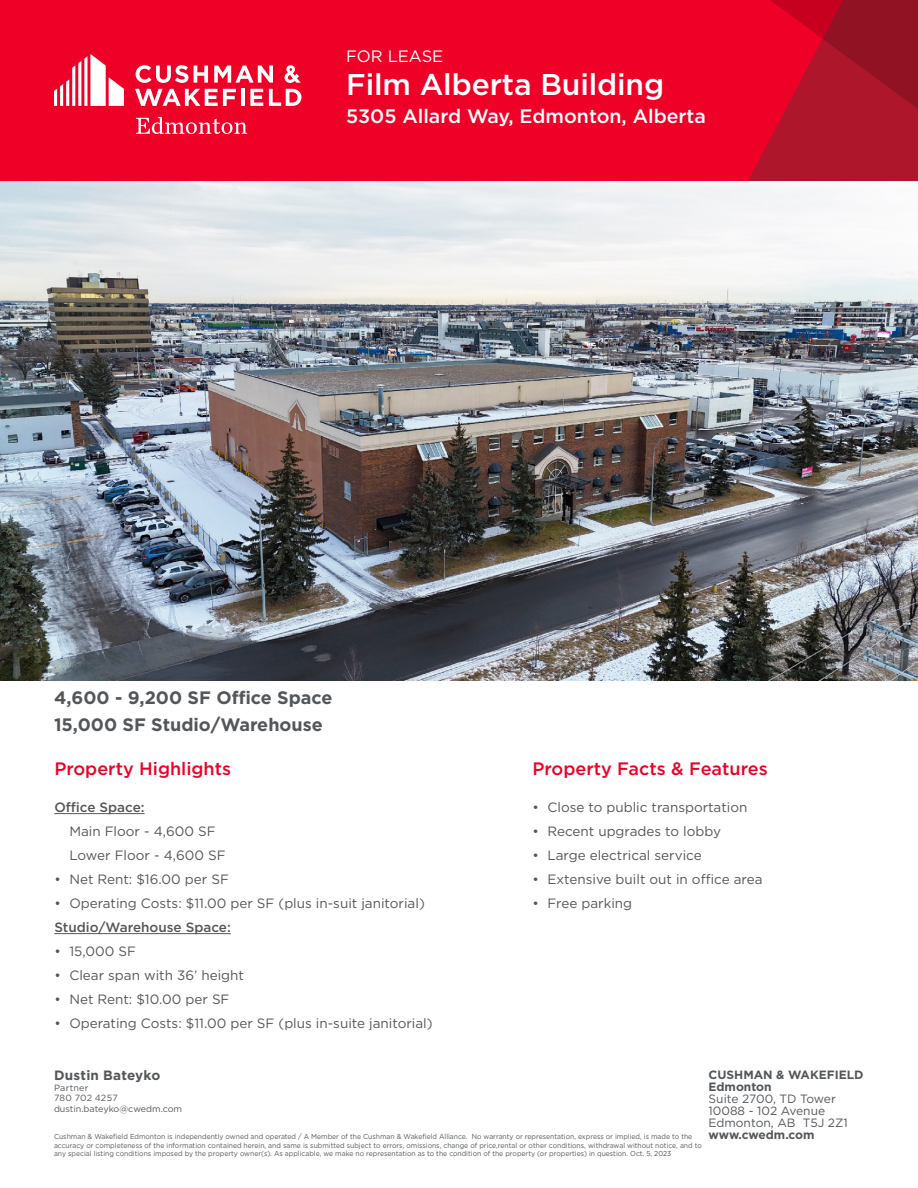
<style>
.page{position:relative;width:918px;height:1188px;background:#fff}
.page>*{position:absolute;margin:0;border:0;box-sizing:border-box;transform-origin:0 0}
.t1{font:500 30px "Gotham";letter-spacing:-.005em;color:#fff}
.t2{font:500 19.5px "Gotham";color:#fff}
.Subheading_-_gray{font:700 18px "Gotham";color:#54575a}
.Section_Head_-_red{font:500 18px "Gotham";color:#ef0027}
.t3{font:16.5px "Gotham";color:#fff}
.BR_Content_11pt_Red_bullets{font:13.5px "Gotham";color:#54575a}
.BR_Content_11pt_Red_bullets-2{font:500 13.5px "Gotham";color:#54575a}
.t4{font:700 13.5px "Gotham";letter-spacing:.015em;color:#54575a}
.t5{font:12px/12px "Gotham";color:#54575a}
.t6{font:700 12px/12px "Gotham";color:#54575a}
.t7{font:9px/10.8px "Gotham";color:#54575a}
.t8{font:7.2px/8.7px "Gotham";color:#54575a;scale:.95 1}
</style>
<div class="page">
<img style="left:0;top:181px;width:918px;height:499px">
<hr style="left:54px;top:813px;width:91px;height:1px;background:#54575a">
<hr style="left:54px;top:933px;width:177px;height:1px;background:#54575a">
<div style="left:0;top:0;width:918px;height:181px;background:#ef0027"></div>
<svg style="left:748px;top:0;width:170px;height:181px"></svg>
<svg style="left:54px;top:54px;width:70px;height:52px"></svg>
<svg style="left:194px;top:66px;width:14px;height:17px"></svg>
<hr style="left:241px;top:89px;width:4px;height:17px;background:#fff">
<svg style="left:250px;top:89px;width:13px;height:17px"></svg>
<svg style="left:269px;top:89px;width:33px;height:17px"></svg>
<svg style="left:136px;top:65px;width:52px;height:18px"></svg>
<svg style="left:214px;top:66px;width:59px;height:17px"></svg>
<svg style="left:135px;top:89px;width:101px;height:17px"></svg>
<svg style="left:284px;top:65px;width:17px;height:18px"></svg>
<svg style="left:136px;top:117px;width:111px;height:17px"></svg>
<h3 class="t3" style="left:346px;top:45px;width:99px">FOR LEASE</h3>
<h1 class="t1" style="left:346px;top:65px;width:320px">Film Alberta Building</h1>
<h2 class="t2" style="left:346px;top:104px;width:361px">5305 Allard Way, Edmonton, Alberta</h2>
<p class="Subheading_-_gray" style="left:54px;top:686px;width:280px">4,600 - 9,200 SF Office Space</p>
<p class="Subheading_-_gray" style="left:54px;top:713px;width:270px">15,000 SF Studio/Warehouse</p>
<p class="Section_Head_-_red" style="left:54px;top:757px;width:178px">Property Highlights</p>
<p class="BR_Content_11pt_Red_bullets-2" style="left:54px;top:799px;width:92px">Office Space:</p>
<p class="BR_Content_11pt_Red_bullets" style="left:69px;top:823px;width:148px">Main Floor - 4,600 SF</p>
<p class="BR_Content_11pt_Red_bullets" style="left:69px;top:847px;width:158px">Lower Floor - 4,600 SF</p>
<p class="BR_Content_11pt_Red_bullets" style="left:54px;top:871px;width:176px">• Net Rent: $16.00 per SF</p>
<p class="BR_Content_11pt_Red_bullets" style="left:54px;top:895px;width:372px">• Operating Costs: $11.00 per SF (plus in-suit janitorial)</p>
<p class="BR_Content_11pt_Red_bullets-2" style="left:54px;top:919px;width:178px">Studio/Warehouse Space:</p>
<p class="BR_Content_11pt_Red_bullets" style="left:54px;top:943px;width:83px">• 15,000 SF</p>
<p class="BR_Content_11pt_Red_bullets" style="left:54px;top:967px;width:191px">• Clear span with 36’ height</p>
<p class="BR_Content_11pt_Red_bullets" style="left:54px;top:991px;width:177px">• Net Rent: $10.00 per SF</p>
<p class="BR_Content_11pt_Red_bullets" style="left:54px;top:1015px;width:380px">• Operating Costs: $11.00 per SF (plus in-suite janitorial)</p>
<p class="Section_Head_-_red" style="left:532px;top:757px;width:237px">Property Facts &amp; Features</p>
<p class="BR_Content_11pt_Red_bullets" style="left:532px;top:799px;width:217px">• Close to public transportation</p>
<p class="BR_Content_11pt_Red_bullets" style="left:532px;top:823px;width:190px">• Recent upgrades to lobby</p>
<p class="BR_Content_11pt_Red_bullets" style="left:532px;top:847px;width:171px">• Large electrical service</p>
<p class="BR_Content_11pt_Red_bullets" style="left:532px;top:871px;width:232px">• Extensive built out in office area</p>
<p class="BR_Content_11pt_Red_bullets" style="left:532px;top:895px;width:101px">• Free parking</p>
<h3 class="t4" style="left:54px;top:1066px;width:108px">Dustin Bateyko</h3>
<p class="t7" style="left:54px;top:1082px;width:130px">Partner<br>780 702 4257 dustin.bateyko@cwedm.com</p>
<h3 class="t6" style="left:709px;top:1068px;width:157px">CUSHMAN &amp; WAKEFIELD<br>Edmonton</h3>
<h3 class="t5" style="left:709px;top:1092px;width:141px">Suite 2700, TD Tower<br>10088 - 102 Avenue<br>Edmonton, AB T5J 2Z1</h3>
<p class="t8" style="left:54px;top:1132px;width:673px">Cushman &amp; Wakefield Edmonton is independently owned and operated / A Member of the Cushman &amp; Wakefield Alliance. No warranty or representation, express or implied, is made to the</p>
<h3 class="t6" style="left:709px;top:1128px;width:108px">www.cwedm.com</h3>
<p class="t8" style="left:54px;top:1141px;width:683px">accuracy or completeness of the information contained herein, and same is submitted subject to errors, omissions, change of price,rental or other conditions, withdrawal without notice, and to any special listing conditions imposed by the property owner(s). As applicable, we make no representation as to the condition of the property (or properties) in question. Oct. 5, 2023</p>
</div>
